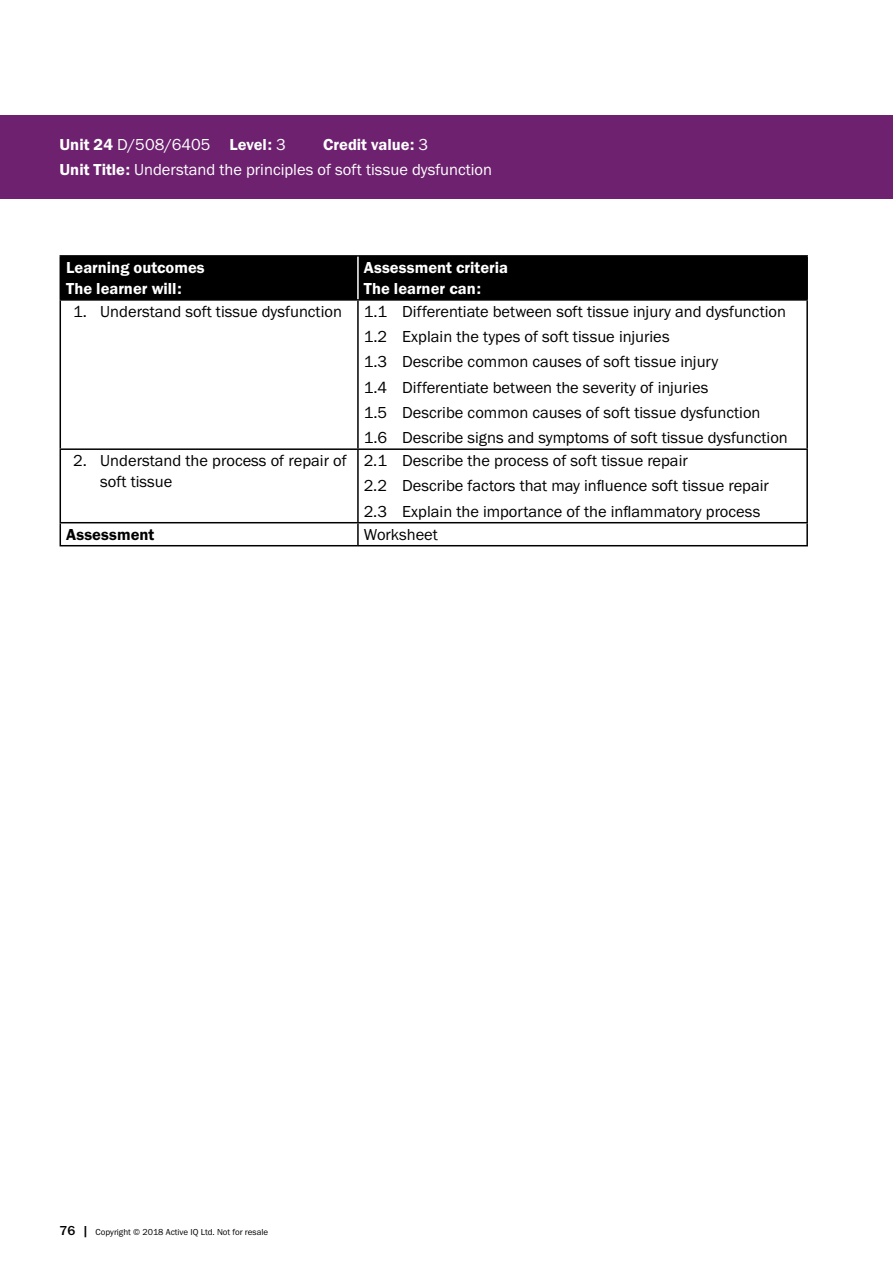
<style>
.page{position:relative;width:893px;height:1263px;background:#fff}
.page>*{position:absolute;margin:0;border:0;box-sizing:border-box;transform-origin:0 0}
.t1{font:16.5px/25.2px "Franklin Gothic URW Boo";color:#000}
.t2{font:16.5px/21px "Franklin Gothic URW Dem";color:#fff}
.t3{font:16.5px "Franklin Gothic URW Boo";color:#fff}
.t4{font:16.5px "Franklin Gothic URW Dem";color:#000}
.t5{font:9px "Franklin Gothic URW Boo";color:#000}
.s1{font-family:"Franklin Gothic URW Boo"}
.s2{font-family:"Franklin Gothic URW Dem"}
.s3{font-family:"Franklin Gothic URW";font-weight:500;font-size:13.5px}
</style>
<div class="page">
<div style="left:0;top:115px;width:893px;height:84px;background:#6d216f"></div>
<div style="left:61px;top:257px;width:745px;height:42px;background:#000"></div>
<hr style="left:60px;top:255px;width:298px;height:2px;background:#000">
<hr style="left:60px;top:257px;width:1px;height:42px;background:#000">
<hr style="left:358px;top:255px;width:450px;height:2px;background:#000">
<hr style="left:806px;top:257px;width:2px;height:42px;background:#000">
<hr style="left:60px;top:299px;width:298px;height:2px;background:#000">
<hr style="left:60px;top:301px;width:1px;height:147px;background:#000">
<hr style="left:358px;top:299px;width:450px;height:2px;background:#000">
<hr style="left:357px;top:301px;width:2px;height:147px;background:#000">
<hr style="left:806px;top:301px;width:2px;height:147px;background:#000">
<hr style="left:60px;top:448px;width:298px;height:2px;background:#000">
<hr style="left:60px;top:450px;width:1px;height:72px;background:#000">
<hr style="left:358px;top:448px;width:450px;height:2px;background:#000">
<hr style="left:357px;top:450px;width:2px;height:72px;background:#000">
<hr style="left:806px;top:450px;width:2px;height:72px;background:#000">
<hr style="left:60px;top:522px;width:298px;height:1px;background:#000">
<svg style="left:60px;top:523px;width:1px;height:22px"></svg>
<hr style="left:358px;top:522px;width:450px;height:1px;background:#000">
<hr style="left:357px;top:523px;width:2px;height:22px;background:#000">
<hr style="left:806px;top:523px;width:2px;height:22px;background:#000">
<hr style="left:60px;top:545px;width:298px;height:1px;background:#000">
<hr style="left:358px;top:545px;width:450px;height:1px;background:#000">
<hr style="left:357px;top:257px;width:2px;height:42px;background:#fff">
<p class="t2" style="left:60px;top:133px;width:228px">Unit 24 <span class="s1">D/508/6405</span> Level: <span class="s1">3</span></p>
<p class="t2" style="left:323px;top:133px;width:107px">Credit value: <span class="s1">3</span></p>
<p class="t3" style="left:60px;top:159px;width:434px"><span class="s2">Unit Title:</span> Understand the principles of soft tissue dysfunction</p>
<p class="t2" style="left:66px;top:257px;width:140px">Learning outcomes<br>The learner will:</p>
<p class="t2" style="left:364px;top:257px;width:146px">Assessment criteria<br>The learner can:</p>
<p class="t1" style="left:73px;top:298px;width:270px">1. Understand soft tissue dysfunction</p>
<p class="t1" style="left:364px;top:298px;width:425px">1.1 Differentiate between soft tissue injury and dysfunction 1.2 Explain the types of soft tissue injuries<br>1.3 Describe common causes of soft tissue injury<br>1.4 Differentiate between the severity of injuries<br>1.5 Describe common causes of soft tissue dysfunction 1.6 Describe signs and symptoms of soft tissue dysfunction</p>
<p class="t1" style="left:100px;top:450px;width:248px;line-height:21px;text-indent:-27px">2. Understand the process of repair of soft tissue</p>
<p class="t1" style="left:364px;top:448px;width:407px">2.1 Describe the process of soft tissue repair<br>2.2 Describe factors that may influence soft tissue repair<br>2.3 Explain the importance of the inflammatory process</p>
<p class="t4" style="left:66px;top:524px;width:90px">Assessment</p>
<p class="t1" style="left:364px;top:521px;width:75px">Worksheet</p>
<p class="t5" style="left:60px;top:1226px;width:210px"><span class="s3">76 |</span> Copyright © 2018 Active IQ Ltd. Not for resale</p>
</div>
